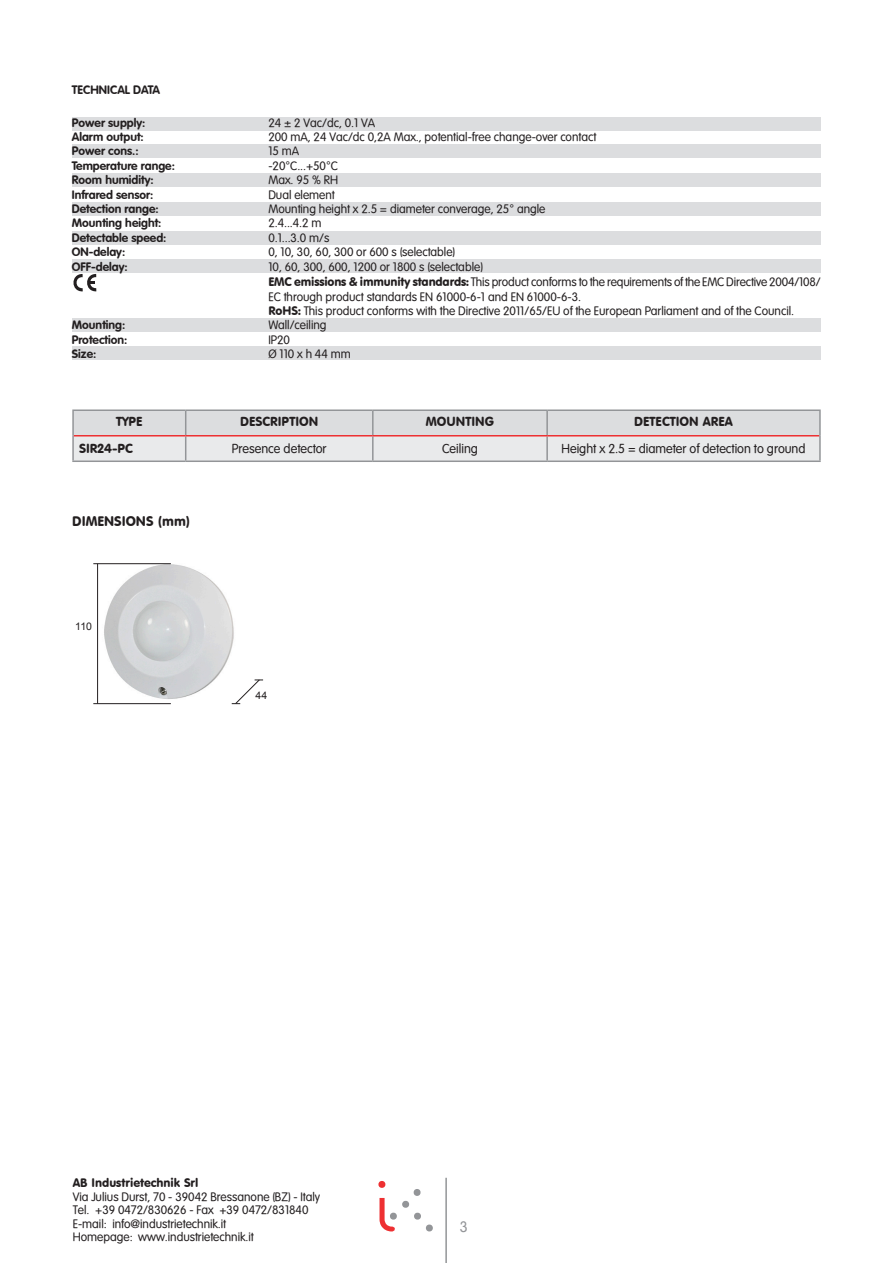
<style>
.page{position:relative;width:893px;height:1263px;background:#fff}
.page>*{position:absolute;margin:0;border:0;box-sizing:border-box;transform-origin:0 0}
.t1{font:15px "VAG Rounded Lt Normal";color:#939598}
.t2{font:13.5px "VAG Rounded BT";color:#231f20}
.Titoletti{font:12.75px "VAG Rounded Lt Normal";color:#231f20}
.Titoletti-2{font:12.75px "VAG Rounded BT";color:#231f20}
._4_Codice_Tabella{font:12.75px "VAG Rounded BT";color:#231f20}
.Caratteristiche_Tecn{font:12px/14.4px "VAG Rounded Lt Normal";color:#231f20}
.Caratteristiche_Tecn-2{font:700 12px "VAG Rounded";color:#231f20}
.t3{font:12px "VAG Rounded BT";color:#231f20}
.installationstext{font:10.5px "Arial";color:#231f20}
.s1{font-family:"VAG Rounded BT"}
</style>
<div class="page">
<hr style="left:445px;top:1178px;width:2px;height:85px;background:#939598">
<svg style="left:378px;top:1181px;width:55px;height:51px"></svg>
<div style="left:72px;top:347px;width:749px;height:13px;background:#dcdddf"></div>
<div style="left:72px;top:318px;width:749px;height:13px;background:#dcdddf"></div>
<div style="left:72px;top:259px;width:749px;height:14px;background:#dcdddf"></div>
<div style="left:72px;top:232px;width:749px;height:13px;background:#dcdddf"></div>
<div style="left:72px;top:202px;width:749px;height:13px;background:#dcdddf"></div>
<div style="left:72px;top:173px;width:749px;height:14px;background:#dcdddf"></div>
<div style="left:72px;top:145px;width:749px;height:13px;background:#dcdddf"></div>
<div style="left:72px;top:117px;width:749px;height:13px;background:#dcdddf"></div>
<hr style="left:72px;top:436px;width:2px;height:24px;background:#939598">
<hr style="left:819px;top:436px;width:2px;height:24px;background:#939598">
<hr style="left:72px;top:460px;width:114px;height:2px;background:#939598">
<hr style="left:186px;top:460px;width:187px;height:2px;background:#939598">
<hr style="left:373px;top:460px;width:174px;height:2px;background:#939598">
<hr style="left:547px;top:460px;width:274px;height:2px;background:#939598">
<hr style="left:72px;top:409px;width:114px;height:2px;background:#939598">
<hr style="left:72px;top:411px;width:2px;height:25px;background:#939598">
<hr style="left:186px;top:409px;width:187px;height:2px;background:#939598">
<svg style="left:73px;top:410px;width:747px;height:51px;background:#e0dfe1"></svg>
<hr style="left:373px;top:409px;width:174px;height:2px;background:#939598">
<hr style="left:372px;top:411px;width:2px;height:24px;background:#939598">
<hr style="left:547px;top:409px;width:274px;height:2px;background:#939598">
<hr style="left:546px;top:411px;width:2px;height:24px;background:#939598">
<hr style="left:819px;top:411px;width:2px;height:25px;background:#939598">
<hr style="left:74px;top:435px;width:112px;height:1px;background:#ee3032">
<hr style="left:186px;top:435px;width:187px;height:1px;background:#ee3032">
<hr style="left:373px;top:435px;width:174px;height:1px;background:#ee3032">
<hr style="left:547px;top:435px;width:272px;height:1px;background:#ee3032">
<svg style="left:73px;top:274px;width:23px;height:18px"></svg>
<img style="left:93px;top:564px;width:171px;height:138px">
<hr style="left:93px;top:703px;width:78px;height:1px;background:#231f20">
<hr style="left:93px;top:563px;width:78px;height:1px;background:#231f20">
<hr style="left:97px;top:564px;width:1px;height:140px;background:#231f20">
<svg style="left:232px;top:679px;width:31px;height:26px"></svg>
<p class="Caratteristiche_Tecn-2" style="left:72px;top:83px;width:90px">TECHNICAL DATA</p>
<p class="Caratteristiche_Tecn-2" style="left:72px;top:115px;width:75px">Power supply:</p>
<p class="Caratteristiche_Tecn" style="left:268px;top:115px;width:108px">24 ± 2 Vac/dc, 0.1 VA</p>
<p class="Caratteristiche_Tecn-2" style="left:72px;top:130px;width:73px">Alarm output:</p>
<p class="Caratteristiche_Tecn" style="left:268px;top:130px;width:329px">200 mA, 24 Vac/dc 0,2A Max., potential-free change-over contact</p>
<p class="Caratteristiche_Tecn-2" style="left:72px;top:144px;width:68px">Power cons.:</p>
<p class="Caratteristiche_Tecn" style="left:268px;top:144px;width:32px">15 mA</p>
<p class="Caratteristiche_Tecn-2" style="left:72px;top:159px;width:105px">Temperature range:</p>
<p class="Caratteristiche_Tecn" style="left:268px;top:159px;width:71px">-20°C...+50°C</p>
<p class="Caratteristiche_Tecn-2" style="left:72px;top:173px;width:83px">Room humidity:</p>
<p class="Caratteristiche_Tecn" style="left:268px;top:173px;width:71px">Max. 95 % RH</p>
<p class="Caratteristiche_Tecn-2" style="left:72px;top:187px;width:83px">Infrared sensor:</p>
<p class="Caratteristiche_Tecn" style="left:268px;top:187px;width:68px">Dual element</p>
<p class="Caratteristiche_Tecn-2" style="left:72px;top:202px;width:88px">Detection range:</p>
<p class="Caratteristiche_Tecn" style="left:268px;top:202px;width:279px">Mounting height x 2.5 = diameter converage, 25° angle</p>
<p class="Caratteristiche_Tecn-2" style="left:72px;top:216px;width:91px">Mounting height:</p>
<p class="Caratteristiche_Tecn" style="left:268px;top:216px;width:54px">2.4...4.2 m</p>
<p class="Caratteristiche_Tecn-2" style="left:72px;top:231px;width:96px">Detectable speed:</p>
<p class="Caratteristiche_Tecn" style="left:268px;top:231px;width:62px">0.1...3.0 m/s</p>
<p class="Caratteristiche_Tecn-2" style="left:72px;top:245px;width:55px">ON-delay:</p>
<p class="Caratteristiche_Tecn" style="left:268px;top:245px;width:188px">0, 10, 30, 60, 300 or 600 s (selectable)</p>
<p class="Caratteristiche_Tecn-2" style="left:72px;top:259px;width:57px">OFF-delay:</p>
<p class="Caratteristiche_Tecn" style="left:268px;top:259px;width:216px">10, 60, 300, 600, 1200 or 1800 s (selectable)</p>
<p class="Caratteristiche_Tecn" style="left:268px;top:275px;width:554px"><span class="s1">EMC emissions &amp; immunity standards:</span> This product conforms to the requirements of the EMC Directive 2004/108/<br>EC through product standards EN 61000-6-1 and EN 61000-6-3.</p>
<p class="Caratteristiche_Tecn" style="left:268px;top:304px;width:527px"><span class="s1">RoHS:</span> This product conforms with the Directive 2011/65/EU of the European Parliament and of the Council.</p>
<p class="Caratteristiche_Tecn-2" style="left:72px;top:318px;width:55px">Mounting:</p>
<p class="Caratteristiche_Tecn" style="left:268px;top:318px;width:60px">Wall/ceiling</p>
<p class="Caratteristiche_Tecn-2" style="left:72px;top:332px;width:57px">Protection:</p>
<p class="Caratteristiche_Tecn" style="left:268px;top:332px;width:23px">IP20</p>
<p class="Caratteristiche_Tecn-2" style="left:72px;top:347px;width:26px">Size:</p>
<p class="Caratteristiche_Tecn" style="left:268px;top:347px;width:84px">Ø 110 x h 44 mm</p>
<p class="Titoletti-2" style="left:116px;top:413px;width:28px">TYPE</p>
<p class="Titoletti-2" style="left:240px;top:413px;width:80px">DESCRIPTION</p>
<p class="Titoletti-2" style="left:426px;top:413px;width:70px">MOUNTING</p>
<p class="Titoletti-2" style="left:634px;top:413px;width:100px">DETECTION AREA</p>
<p class="_4_Codice_Tabella" style="left:79px;top:441px;width:55px">SIR24-PC</p>
<p class="Titoletti" style="left:232px;top:442px;width:96px">Presence detector</p>
<p class="Titoletti" style="left:442px;top:442px;width:37px">Ceiling</p>
<p class="Titoletti" style="left:562px;top:442px;width:245px">Height x 2.5 = diameter of detection to ground</p>
<p class="t2" style="left:72px;top:512px;width:119px">DIMENSIONS (mm)</p>
<p class="installationstext" style="left:75px;top:619px;width:18px">110</p>
<p class="installationstext" style="left:256px;top:689px;width:13px">44</p>
<p class="t3" style="left:73px;top:1175px;width:127px">AB Industrietechnik Srl</p>
<p class="Caratteristiche_Tecn" style="left:73px;top:1189px;width:249px">Via Julius Durst, 70 - 39042 Bressanone (BZ) - Italy</p>
<p class="Caratteristiche_Tecn" style="left:73px;top:1203px;width:237px">Tel. +39 0472/830626 - Fax +39 0472/831840</p>
<p class="Caratteristiche_Tecn" style="left:73px;top:1216px;width:155px">E-mail: info@industrietechnik.it</p>
<p class="Caratteristiche_Tecn" style="left:73px;top:1230px;width:182px">Homepage: www.industrietechnik.it</p>
<p class="t1" style="left:460px;top:1218px;width:10px">3</p>
</div>
